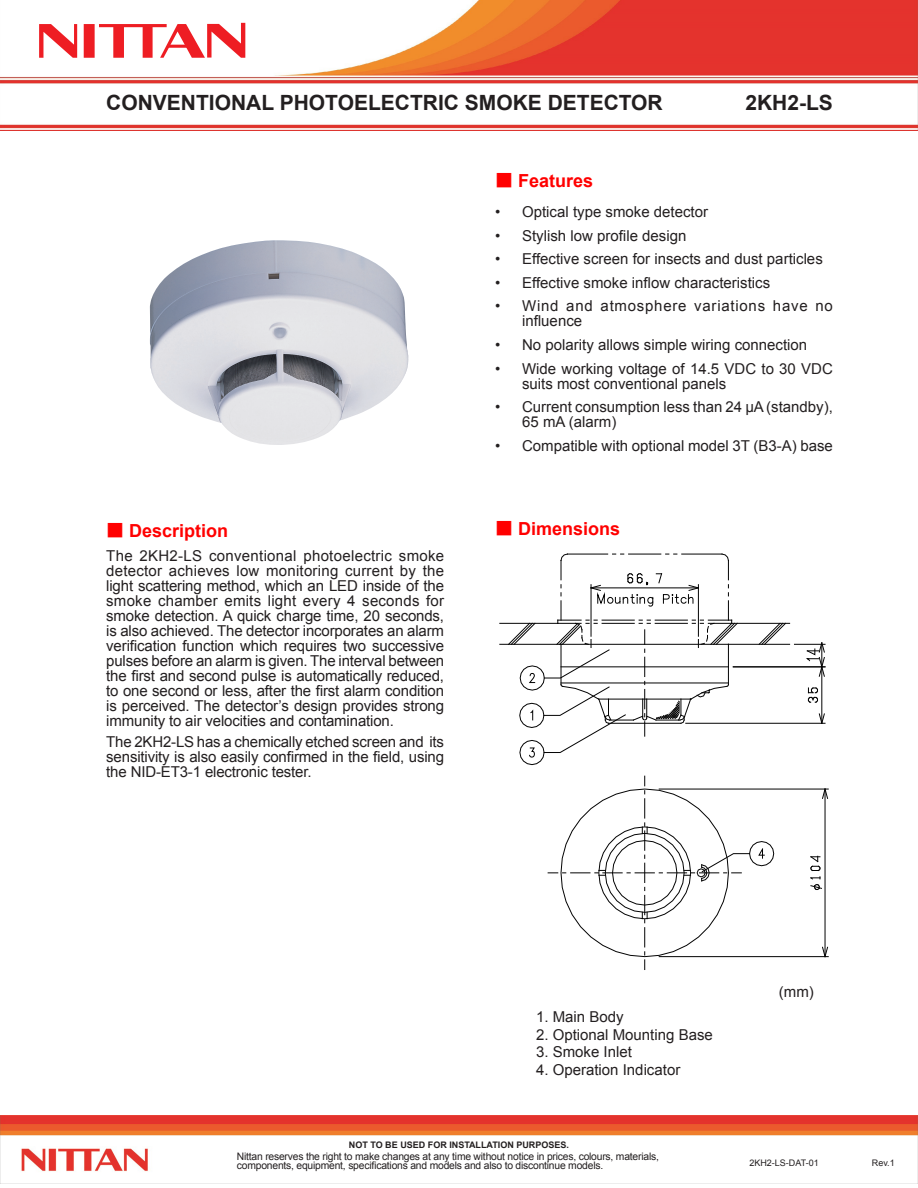
<style>
.page{position:relative;width:918px;height:1188px;background:#fff}
.page>*{position:absolute;margin:0;border:0;box-sizing:border-box;transform-origin:0 0}
.t1{font:700 21px "Arial";color:#231f20}
.t2{font:700 18px "Arial";color:#f00}
.t3{font:15px/15px "Arial";color:#231f20}
.t4{font:15px/15px "Arial";letter-spacing:.05em;color:#231f20}
.t5{font:10.35px/9px "Arial";letter-spacing:-.02em;color:#231f20}
.t6{font:700 9px "Arial";color:#231f20}
.t7{font:9px "Arial";color:#231f20}
.s1{font-family:"Koz Min Pr 6 N";font-weight:400}
</style>
<div class="page">
<img style="left:0;top:1px;width:918px;height:129px">
<img style="left:150px;top:240px;width:259px;height:205px">
<img style="left:0;top:1116px;width:918px;height:68px">
<div style="left:674px;top:1151px;width:145px;height:23px;background:#fff"></div>
<div style="left:828px;top:1151px;width:67px;height:23px;background:#fff"></div>
<svg style="left:39px;top:24px;width:38px;height:34px"></svg>
<div style="left:84px;top:24px;width:11px;height:34px;background:#ee1d23"></div>
<svg style="left:99px;top:23px;width:146px;height:35px"></svg>
<hr style="left:500px;top:623px;width:58px;height:1px;background:#030303">
<hr style="left:500px;top:644px;width:61px;height:1px;background:#030303">
<svg style="left:758px;top:622px;width:28px;height:22px"></svg>
<hr style="left:728px;top:644px;width:62px;height:1px;background:#030303">
<hr style="left:732px;top:623px;width:58px;height:1px;background:#030303">
<hr style="left:825px;top:789px;width:1px;height:168px;background:#030303">
<hr style="left:659px;top:956px;width:169px;height:1px;background:#030303">
<hr style="left:659px;top:789px;width:169px;height:1px;background:#030303">
<svg style="left:810px;top:877px;width:12px;height:13px"></svg>
<svg style="left:810px;top:856px;width:11px;height:15px"></svg>
<svg style="left:822px;top:788px;width:6px;height:11px"></svg>
<svg style="left:822px;top:946px;width:6px;height:11px"></svg>
<hr style="left:794px;top:644px;width:31px;height:1px;background:#030303">
<hr style="left:821px;top:667px;width:1px;height:56px;background:#030303">
<hr style="left:686px;top:723px;width:139px;height:1px;background:#030303">
<hr style="left:733px;top:667px;width:92px;height:1px;background:#030303">
<svg style="left:808px;top:687px;width:10px;height:16px"></svg>
<svg style="left:805px;top:642px;width:20px;height:35px"></svg>
<svg style="left:819px;top:713px;width:6px;height:11px"></svg>
<svg style="left:508px;top:553px;width:230px;height:212px"></svg>
<svg style="left:548px;top:776px;width:226px;height:194px"></svg>
<h1 class="t1" style="left:106px;top:88px;width:558px">CONVENTIONAL PHOTOELECTRIC SMOKE DETECTOR</h1>
<h1 class="t1" style="left:745px;top:88px;width:89px">2KH2-LS</h1>
<p class="t2" style="left:106px;top:518px;width:124px"><span class="s1">■</span> Description</p>
<p class="t3" style="left:106px;top:548px;width:340px;text-align:justify">The 2KH2-LS conventional photoelectric smoke detector achieves low monitoring current by the light scattering method, which an LED inside of the smoke chamber emits light every 4 seconds for smoke detection. A quick charge time, 20 seconds, is also achieved. The detector incorporates an alarm verification function which requires two successive pulses before an alarm is given. The interval between the first and second pulse is automatically reduced, to one second or less, after the first alarm condition is perceived. The detector’s design provides strong immunity to air velocities and contamination.</p>
<p class="t3" style="left:106px;top:735px;width:339px;text-align:justify">The 2KH2-LS has a chemically etched screen and its sensitivity is also easily confirmed in the field, using the NID-ET3-1 electronic tester.</p>
<p class="t2" style="left:495px;top:169px;width:100px"><span class="s1">■</span> Features</p>
<p class="t3" style="left:495px;top:205px;width:214px">• Optical type smoke detector</p>
<p class="t3" style="left:495px;top:228px;width:193px">• Stylish low profile design</p>
<p class="t3" style="left:495px;top:252px;width:329px">• Effective screen for insects and dust particles</p>
<p class="t3" style="left:495px;top:275px;width:277px">• Effective smoke inflow characteristics</p>
<p class="t4" style="left:522px;top:299px;width:312px;text-indent:-27px">• Wind and atmosphere variations have no influence</p>
<p class="t3" style="left:495px;top:337px;width:314px">• No polarity allows simple wiring connection</p>
<p class="t3" style="left:522px;top:361px;width:312px;text-indent:-27px">• Wide working voltage of 14.5 VDC to 30 VDC suits most conventional panels</p>
<p class="t3" style="left:522px;top:399px;width:312px;text-indent:-27px">• Current consumption less than 24 μA (standby),<br>65 mA (alarm)</p>
<p class="t3" style="left:495px;top:438px;width:339px">• Compatible with optional model 3T (B3-A) base</p>
<p class="t2" style="left:495px;top:517px;width:127px"><span class="s1">■</span> Dimensions</p>
<p class="t3" style="left:536px;top:1009px;width:89px">1. Main Body</p>
<p class="t3" style="left:536px;top:1027px;width:178px">2. Optional Mounting Base</p>
<p class="t3" style="left:536px;top:1044px;width:97px">3. Smoke Inlet</p>
<p class="t3" style="left:536px;top:1062px;width:146px">4. Operation Indicator</p>
<p class="t3" style="left:779px;top:985px;width:36px">(mm)</p>
<p class="t6" style="left:349px;top:1139px;width:222px">NOT TO BE USED FOR INSTALLATION PURPOSES.</p>
<p class="t5" style="left:237px;top:1152px;width:424px">Nittan reserves the right to make changes at any time without notice in prices, colours, materials, components, equipment, specifications and models and also to discontinue models.</p>
<p class="t7" style="left:749px;top:1157px;width:71px">2KH2-LS-DAT-01</p>
<p class="t7" style="left:872px;top:1157px;width:24px">Rev.1</p>
</div>
